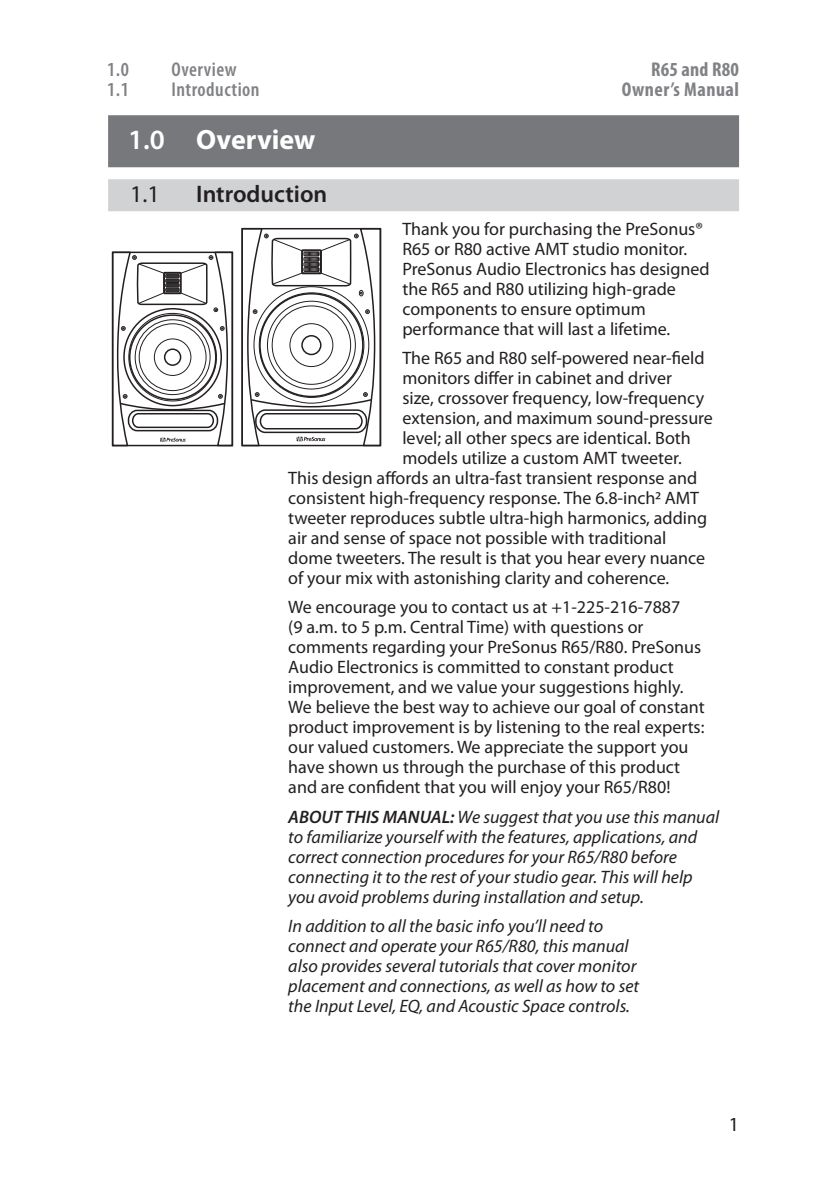
<style>
.page{position:relative;width:840px;height:1191px;background:#fff}
.page>*{position:absolute;margin:0;border:0;box-sizing:border-box;transform-origin:0 0}
.N_0_Chapter_Head{font:700 28px "Myriad Pro";color:#fff}
._0_N_Section_Head{font:600 24px "Myriad Pro";color:#231f20}
._0_N_Section_Head-2{font:24px "Myriad Pro";color:#231f20}
.t1{font:600 condensed 20px "Myriad Pro";letter-spacing:.025em;color:#808285}
.t2{font:700 condensed 20px/20px "Myriad Pro";letter-spacing:.025em;color:#808285;text-align:right}
.t3{font:20px "Myriad Pro";color:#231f20}
.Body{font:18px/20px "Myriad Pro";color:#231f20}
.PowerTip_Note_Italic{font:italic 18px/20px "Myriad Pro";color:#231f20}
.s1{font-weight:600}
</style>
<div class="page">
<div style="left:108px;top:115px;width:630px;height:52px;background:#76787b"></div>
<div style="left:108px;top:179px;width:630px;height:32px;background:#d1d2d4"></div>
<svg style="left:241px;top:227px;width:141px;height:220px"></svg>
<svg style="left:111px;top:251px;width:123px;height:196px"></svg>
<div style="left:128px;top:410px;width:90px;height:21px;border:2px solid #231f20;border-radius:9px"></div>
<div style="left:132px;top:413px;width:82px;height:15px;border:2px solid #231f20;border-radius:6px"></div>
<p class="t1" style="left:107px;top:58px;width:23px">1.0</p>
<p class="t1" style="left:171px;top:58px;width:67px">Overview</p>
<p class="t1" style="left:107px;top:78px;width:23px">1.1</p>
<p class="t1" style="left:171px;top:78px;width:90px">Introduction</p>
<p class="N_0_Chapter_Head" style="left:128px;top:124px;width:189px"><span class="s1">1.0</span> Overview</p>
<p class="_0_N_Section_Head-2" style="left:130px;top:181px;width:31px">1.1</p>
<p class="_0_N_Section_Head" style="left:196px;top:181px;width:132px">Introduction</p>
<p class="t2" style="left:621px;top:59px;width:119px">R65 and R80<br>Owner’s Manual</p>
<p class="Body" style="left:402px;top:220px;width:308px">Thank you for purchasing the PreSonus® R65 or R80 active AMT studio monitor.<br>PreSonus Audio Electronics has designed the R65 and R80 utilizing high-grade components to ensure optimum performance that will last a lifetime.</p>
<p class="Body" style="left:402px;top:349px;width:304px">The R65 and R80 self-powered near-field</p>
<p class="Body" style="left:402px;top:369px;width:271px">monitors differ in cabinet and driver</p>
<p class="Body" style="left:402px;top:389px;width:303px">size, crossover frequency, low-frequency</p>
<p class="Body" style="left:402px;top:409px;width:312px">extension, and maximum sound-pressure</p>
<p class="Body" style="left:402px;top:429px;width:290px">level; all other specs are identical. Both</p>
<p class="Body" style="left:402px;top:449px;width:281px">models utilize a custom AMT tweeter.</p>
<p class="Body" style="left:288px;top:469px;width:410px">This design affords an ultra-fast transient response and</p>
<p class="Body" style="left:288px;top:489px;width:412px">consistent high-frequency response. The 6.8-inch2 AMT</p>
<p class="Body" style="left:288px;top:509px;width:420px">tweeter reproduces subtle ultra-high harmonics, adding</p>
<p class="Body" style="left:288px;top:529px;width:379px">air and sense of space not possible with traditional</p>
<p class="Body" style="left:288px;top:549px;width:418px">dome tweeters. The result is that you hear every nuance</p>
<p class="Body" style="left:288px;top:569px;width:382px">of your mix with astonishing clarity and coherence.</p>
<p class="Body" style="left:288px;top:598px;width:417px">We encourage you to contact us at +1-225-216-7887<br>(9 a.m. to 5 p.m. Central Time) with questions or comments regarding your PreSonus R65/R80. PreSonus Audio Electronics is committed to constant product improvement, and we value your suggestions highly.<br>We believe the best way to achieve our goal of constant product improvement is by listening to the real experts: our valued customers. We appreciate the support you have shown us through the purchase of this product and are confident that you will enjoy your R65/R80!</p>
<p class="PowerTip_Note_Italic" style="left:288px;top:807px;width:432px"><span class="s1">ABOUT THIS MANUAL:</span> We suggest that you use this manual to familiarize yourself with the features, applications, and correct connection procedures for your R65/R80 before connecting it to the rest of your studio gear. This will help you avoid problems during installation and setup.</p>
<p class="PowerTip_Note_Italic" style="left:288px;top:916px;width:352px">In addition to all the basic info you’ll need to connect and operate your R65/R80, this manual also provides several tutorials that cover monitor placement and connections, as well as how to set the Input Level, EQ, and Acoustic Space controls.</p>
<p class="t3" style="left:728px;top:1113px;width:12px">1</p>
</div>
